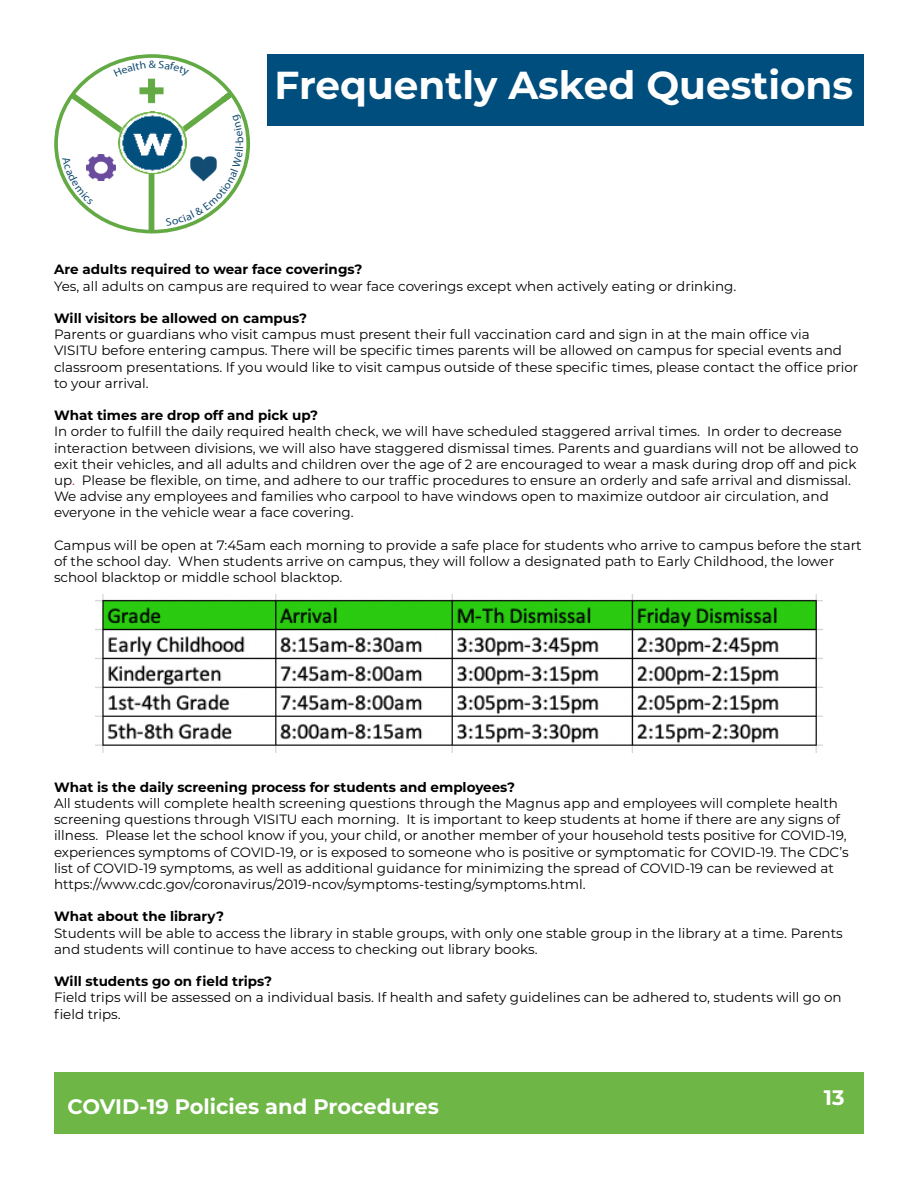
<style>
.page{position:relative;width:918px;height:1188px;background:#fff}
.page>*{position:absolute;margin:0;border:0;box-sizing:border-box;transform-origin:0 0}
.t1{font:700 39px "Montserrat";color:#fff}
.t2{font:700 21px "Montserrat";color:#fff}
.t3{font:13.5px/16.2px "Montserrat";color:#000}
.t4{font:700 13.5px "Montserrat";color:#000}
.s1{color:#ec008c}
</style>
<div class="page">
<img style="left:139px;top:78px;width:25px;height:14px">
<div style="left:54px;top:1073px;width:810px;height:61px;background:#6eb646"></div>
<div style="left:268px;top:54px;width:596px;height:71px;background:#004e7d"></div>
<img style="left:96px;top:594px;width:726px;height:159px">
<svg style="left:62px;top:92px;width:181px;height:141px"></svg>
<svg style="left:114px;top:61px;width:75px;height:5px"></svg>
<h1 class="t1" style="left:275px;top:57px;width:580px">Frequently Asked Questions</h1>
<p class="t4" style="left:54px;top:260px;width:310px">Are adults required to wear face coverings?</p>
<p class="t3" style="left:54px;top:277px;width:684px">Yes, all adults on campus are required to wear face coverings except when actively eating or drinking.</p>
<p class="t4" style="left:54px;top:309px;width:255px">Will visitors be allowed on campus?</p>
<p class="t3" style="left:54px;top:326px;width:806px">Parents or guardians who visit campus must present their full vaccination card and sign in at the main office via<br>VISITU before entering campus. There will be specific times parents will be allowed on campus for special events and classroom presentations. If you would like to visit campus outside of these specific times, please contact the office prior to your arrival.</p>
<p class="t4" style="left:54px;top:406px;width:266px">What times are drop off and pick up?</p>
<p class="t3" style="left:54px;top:423px;width:806px">In order to fulfill the daily required health check, we will have scheduled staggered arrival times. In order to decrease interaction between divisions, we will also have staggered dismissal times. Parents and guardians will not be allowed to exit their vehicles, and all adults and children over the age of 2 are encouraged to wear a mask during drop off and pick up<span class="s1">.</span> Please be flexible, on time, and adhere to our traffic procedures to ensure an orderly and safe arrival and dismissal.<br>We advise any employees and families who carpool to have windows open to maximize outdoor air circulation, and everyone in the vehicle wear a face covering.</p>
<p class="t3" style="left:54px;top:536px;width:809px">Campus will be open at 7:45am each morning to provide a safe place for students who arrive to campus before the start of the school day. When students arrive on campus, they will follow a designated path to Early Childhood, the lower school blacktop or middle school blacktop.</p>
<p class="t4" style="left:54px;top:777px;width:463px">What is the daily screening process for students and employees?</p>
<p class="t3" style="left:54px;top:795px;width:796px">All students will complete health screening questions through the Magnus app and employees will complete health screening questions through VISITU each morning. It is important to keep students at home if there are any signs of illness. Please let the school know if you, your child, or another member of your household tests positive for COVID-19, experiences symptoms of COVID-19, or is exposed to someone who is positive or symptomatic for COVID-19. The CDC’s list of COVID-19 symptoms, as well as additional guidance for minimizing the spread of COVID-19 can be reviewed at https://www.cdc.gov/coronavirus/2019-ncov/symptoms-testing/symptoms.html.</p>
<p class="t4" style="left:54px;top:907px;width:172px">What about the library?</p>
<p class="t3" style="left:54px;top:924px;width:790px">Students will be able to access the library in stable groups, with only one stable group in the library at a time. Parents and students will continue to have access to checking out library books.</p>
<p class="t4" style="left:54px;top:972px;width:220px">Will students go on field trips?</p>
<p class="t3" style="left:54px;top:989px;width:789px">Field trips will be assessed on a individual basis. If health and safety guidelines can be adhered to, students will go on field trips.</p>
<h2 class="t2" style="left:68px;top:1091px;width:373px">COVID-19 Policies and Procedures</h2>
<h2 class="t2" style="left:824px;top:1083px;width:22px">13</h2>
</div>
